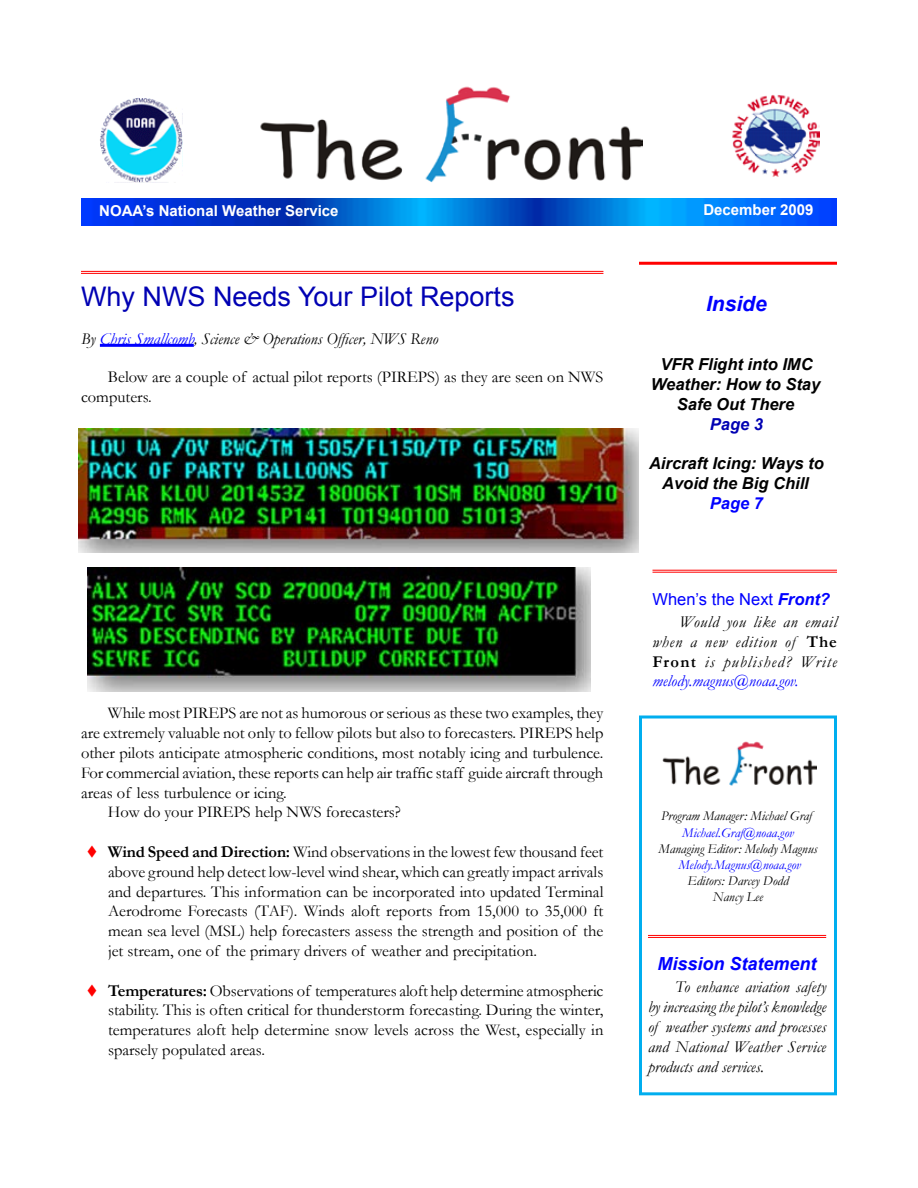
<style>
.page{position:relative;width:918px;height:1188px;background:#fff}
.page>*{position:absolute;margin:0;border:0;box-sizing:border-box;transform-origin:0 0}
.t1{font:27px "Arial";color:#0000b3}
.t2{font:italic 700 21px "Arial";color:#00f}
.t3{font:italic 700 18px "Arial";color:#00f}
.t4{font:16.5px/19.8px "Garamond";color:#000;text-align:justify}
.t5{font:italic 16.5px/19.8px "Garamond";color:#000;text-align:justify}
.t6{font:italic 700 16.5px/19.8px "Arial";color:#000;text-align:center}
.t7{font:16.5px "Arial";color:#00f}
.t8{font:italic 700 16.5px "Arial";color:#0000b3}
.t9{font:italic 700 16.5px "Arial";color:#00f}
.t10{font:700 15px "Arial";color:#fff}
.t11{font:italic 13.5px/16.2px "Garamond";color:#000;text-align:center}
.t12{font:italic 13.5px "Garamond";color:#00f}
.s1{color:#00f}
.s2{font-weight:700}
.s3{font-weight:700;font-style:italic}
.s4{font-weight:700;font-style:normal}
</style>
<div class="page">
<img style="left:260px;top:86px;width:383px;height:96px">
<img style="left:81px;top:198px;width:756px;height:27px">
<img style="left:732px;top:95px;width:87px;height:82px">
<img style="left:100px;top:98px;width:82px;height:84px">
<div style="left:639px;top:716px;width:198px;height:379px;background:#fff;border:3px solid #00aeef"></div>
<hr style="left:648px;top:935px;width:178px;height:1px;background:#f00">
<hr style="left:648px;top:937px;width:178px;height:1px;background:#f00">
<img style="left:662px;top:741px;width:155px;height:45px">
<hr style="left:652px;top:570px;width:185px;height:1px;background:#f00">
<hr style="left:652px;top:572px;width:185px;height:1px;background:#f00">
<hr style="left:639px;top:262px;width:198px;height:3px;background:#f00">
<hr style="left:81px;top:271px;width:522px;height:1px;background:#f00">
<hr style="left:81px;top:273px;width:522px;height:1px;background:#f00">
<hr style="left:100px;top:344px;width:94px;height:3px;background:#00f">
<img style="left:78px;top:428px;width:561px;height:124px">
<img style="left:87px;top:567px;width:504px;height:124px">
<p class="t10" style="left:99px;top:201px;width:241px">NOAA’s National Weather Service</p>
<p class="t10" style="left:703px;top:200px;width:112px">December 2009</p>
<h1 class="t1" style="left:81px;top:279px;width:435px">Why NWS Needs Your Pilot Reports</h1>
<p class="t5" style="left:81px;top:329px;width:359px">By <span class="s1">Chris Smallcomb</span>, Science &amp; Operations Officer, NWS Reno</p>
<p class="t4" style="left:81px;top:366px;width:524px;text-indent:27px">Below are a couple of actual pilot reports (PIREPS) as they are seen on NWS computers.</p>
<p class="t4" style="left:108px;top:703px;width:497px">While most PIREPS are not as humorous or serious as these two examples, they</p>
<p class="t4" style="left:81px;top:723px;width:524px">are extremely valuable not only to fellow pilots but also to forecasters. PIREPS help</p>
<p class="t4" style="left:81px;top:743px;width:524px">other pilots anticipate atmospheric conditions, most notably icing and turbulence.</p>
<p class="t4" style="left:81px;top:762px;width:524px">For commercial aviation, these reports can help air traffic staff guide aircraft through</p>
<p class="t4" style="left:81px;top:782px;width:207px">areas of less turbulence or icing.</p>
<p class="t4" style="left:108px;top:802px;width:294px">How do your PIREPS help NWS forecasters?</p>
<p class="t4" style="left:108px;top:842px;width:497px"><span class="s2">Wind Speed and Direction:</span> Wind observations in the lowest few thousand feet above ground help detect low-level wind shear, which can greatly impact arrivals and departures. This information can be incorporated into updated Terminal Aerodrome Forecasts (TAF). Winds aloft reports from 15,000 to 35,000 ft mean sea level (MSL) help forecasters assess the strength and position of the jet stream, one of the primary drivers of weather and precipitation.</p>
<p class="t4" style="left:108px;top:980px;width:497px"><span class="s2">Temperatures:</span> Observations of temperatures aloft help determine atmospheric stability. This is often critical for thunderstorm forecasting. During the winter, temperatures aloft help determine snow levels across the West, especially in sparsely populated areas.</p>
<p class="t2" style="left:706px;top:290px;width:62px">Inside</p>
<p class="t6" style="left:651px;top:355px;width:171px">VFR Flight into IMC<br>Weather: How to Stay<br>Safe Out There</p>
<p class="t8" style="left:710px;top:413px;width:55px">Page 3</p>
<p class="t6" style="left:649px;top:454px;width:176px">Aircraft Icing: Ways to<br>Avoid the Big Chill</p>
<p class="t9" style="left:710px;top:492px;width:55px">Page 7</p>
<p class="t7" style="left:652px;top:589px;width:179px">When’s the Next <span class="s3">Front?</span></p>
<p class="t5" style="left:652px;top:612px;width:186px;text-indent:27px">Would you like an email when a new edition of <span class="s4">The Front</span> is published? Write <span class="s1">melody.magnus@noaa.gov.</span></p>
<p class="t11" style="left:661px;top:808px;width:152px">Program Manager: Michael Graf</p>
<p class="t12" style="left:682px;top:823px;width:113px">Michael.Graf@noaa.gov</p>
<p class="t11" style="left:659px;top:840px;width:160px">Managing Editor: Melody Magnus</p>
<p class="t12" style="left:678px;top:856px;width:124px">Melody.Magnus@noaa.gov</p>
<p class="t11" style="left:688px;top:872px;width:102px">Editors: Darcey Dodd<br>Nancy Lee</p>
<p class="t3" style="left:658px;top:952px;width:161px">Mission Statement</p>
<p class="t5" style="left:648px;top:977px;width:180px;text-indent:27px">To enhance aviation safety by increasing the pilot’s knowledge of weather systems and processes and National Weather Service products and services.</p>
</div>
